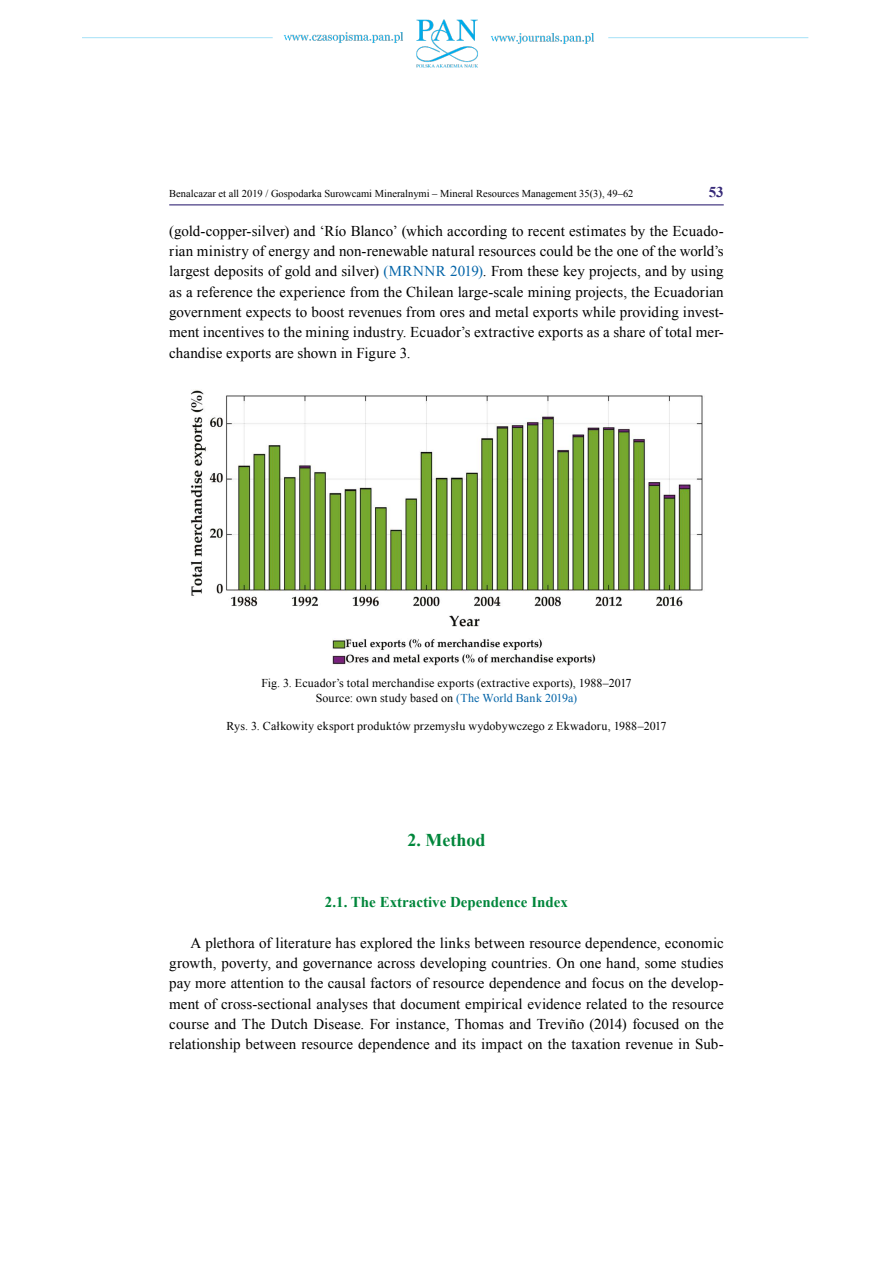
<style>
.page{position:relative;width:893px;height:1263px;background:#fff}
.page>*{position:absolute;margin:0;border:0;box-sizing:border-box;transform-origin:0 0}
.t1{font:700 18px "Times New Roman";color:#00863b}
.t2{font:15px/20.2px "Times New Roman";letter-spacing:.005em;color:#000;text-align:justify}
.t3{font:700 15px "Times New Roman";color:#00863b}
.t4{font:700 15px "Times New Roman";color:#362978}
.t5{font:12px/15px "Times New Roman";letter-spacing:.01em;color:#000;text-align:center}
.t6{font:10.5px "Times New Roman";color:#000}
.s1{color:#0364a8}
</style>
<div class="page">
<img style="left:82px;top:19px;width:727px;height:49px">
<hr style="left:169px;top:204px;width:555px;height:1px;background:#362978">
<img style="left:190px;top:390px;width:513px;height:276px">
<p class="t6" style="left:169px;top:186px;width:466px">Benalcazar et all 2019 / Gospodarka Surowcami Mineralnymi – Mineral Resources Management 35(3), 49–62</p>
<p class="t4" style="left:709px;top:182px;width:16px">53</p>
<p class="t2" style="left:169px;top:220px;width:556px">(gold-copper-silver) and ‘Río Blanco’ (which according to recent estimates by the Ecuado&shy;rian ministry of energy and non-renewable natural resources could be the one of the world’s largest deposits of gold and silver) <span class="s1">(MRNNR 2019)</span>. From these key projects, and by using as a reference the experience from the Chilean large-scale mining projects, the Ecuadorian government expects to boost revenues from ores and metal exports while providing invest&shy;ment incentives to the mining industry. Ecuador’s extractive exports as a share of total mer&shy;chandise exports are shown in Figure 3.</p>
<p class="t5" style="left:261px;top:676px;width:372px">Fig. 3. Ecuador’s total merchandise exports (extractive exports), 1988–2017<br>Source: own study based on <span class="s1">(The World Bank 2019a)</span></p>
<p class="t5" style="left:226px;top:718px;width:442px">Rys. 3. Całkowity eksport produktów przemysłu wydobywczego z Ekwadoru, 1988–2017</p>
<p class="t1" style="left:407px;top:827px;width:79px">2. Method</p>
<p class="t3" style="left:325px;top:891px;width:245px">2.1. The Extractive Dependence Index</p>
<p class="t2" style="left:169px;top:932px;width:556px;text-indent:21px">A plethora of literature has explored the links between resource dependence, economic growth, poverty, and governance across developing countries. On one hand, some studies pay more attention to the causal factors of resource dependence and focus on the develop&shy;ment of cross-sectional analyses that document empirical evidence related to the resource course and The Dutch Disease. For instance, Thomas and Treviño (2014) focused on the relationship between resource dependence and its impact on the taxation revenue in Sub-</p>
</div>
